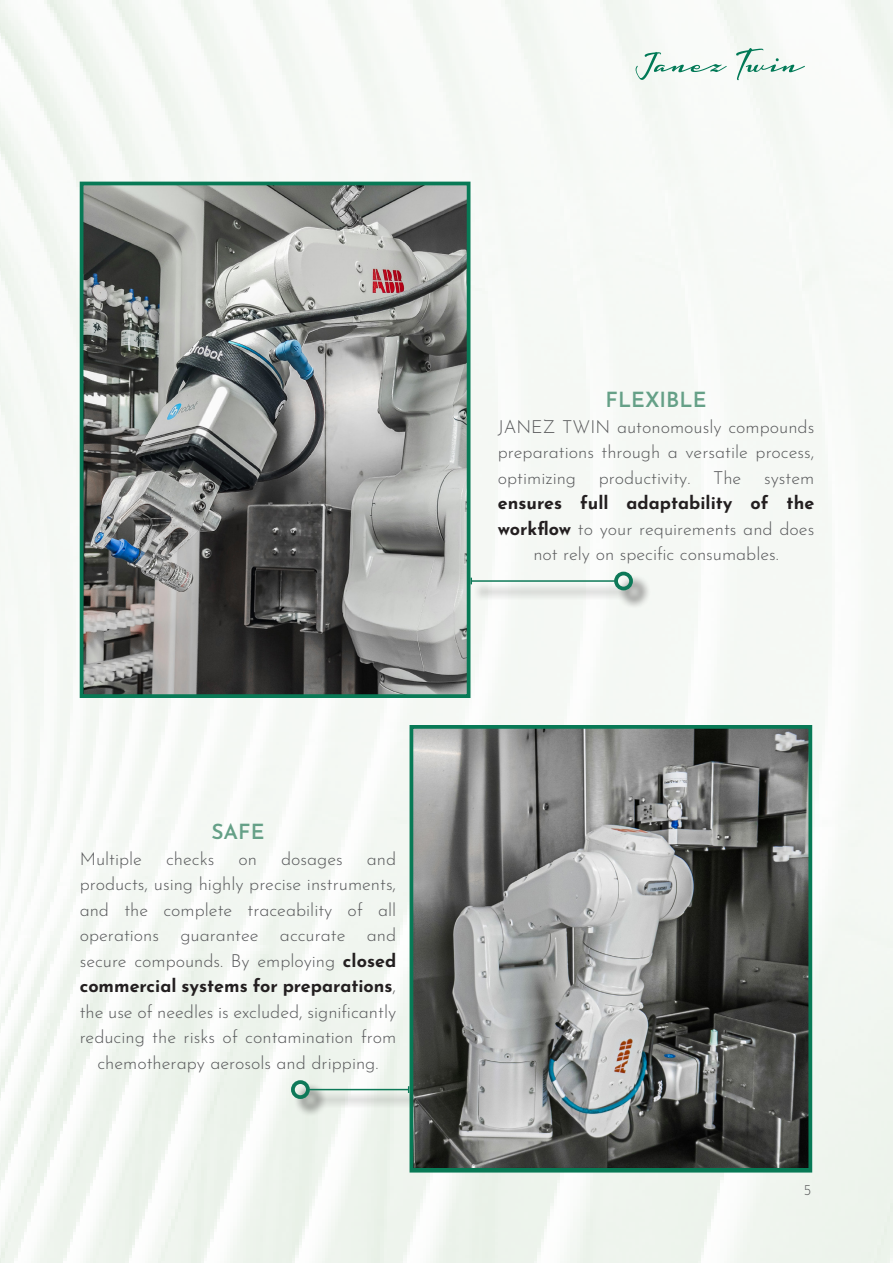
<style>
.page{position:relative;width:893px;height:1263px;background:#fff}
.page>*{position:absolute;margin:0;border:0;box-sizing:border-box;transform-origin:0 0}
.Note_titolo{font:600 21px "Josefin Sans";color:#65a087}
.notes{font:300 18px/25.5px "Josefin Sans";color:#57585a;text-align:justify}
.notes-2{font:700 18px "Josefin Sans";color:#231f20}
.header_right{font:300 15px "Josefin Sans";color:#57585a}
.s1{font-weight:700;color:#231f20}
.s2{font-weight:300;color:#57585a}
</style>
<div class="page">
<img style="left:0;top:0;width:893px;height:1263px">
<img style="left:85px;top:187px;width:380px;height:506px">
<div style="left:80px;top:182px;width:390px;height:516px;border:4px solid #087a56"></div>
<img style="left:415px;top:730px;width:392px;height:437px">
<div style="left:410px;top:725px;width:402px;height:447px;border:4px solid #087a56"></div>
<div style="left:294px;top:1083px;width:134px;height:34px;background:#231f20;opacity:.75"></div>
<hr style="left:308px;top:1089px;width:101px;height:1px;background:#0d7958">
<div style="left:291px;top:1080px;width:19px;height:19px;border:4px solid #0d7958;border-radius:50%"></div>
<div style="left:473px;top:574px;width:178px;height:34px;background:#231f20;opacity:.75"></div>
<hr style="left:471px;top:580px;width:145px;height:2px;background:#0d7958">
<div style="left:614px;top:572px;width:19px;height:18px;border:4px solid #0d7958;border-radius:50%"></div>
<svg style="left:636px;top:52px;width:91px;height:28px"></svg>
<svg style="left:736px;top:48px;width:69px;height:32px"></svg>
<p class="Note_titolo" style="left:606px;top:382px;width:102px">FLEXIBLE</p>
<p class="notes" style="left:498px;top:412px;width:318px">JANEZ TWIN autonomously compounds preparations through a versatile process, optimizing</p>
<p class="notes" style="left:599px;top:463px;width:93px">productivity.</p>
<p class="notes" style="left:713px;top:463px;width:30px">The</p>
<p class="notes" style="left:764px;top:463px;width:52px">system</p>
<p class="notes-2" style="left:498px;top:487px;width:318px">ensures full adaptability of the</p>
<p class="notes" style="left:498px;top:514px;width:318px"><span class="s1">workflow</span> to your requirements and does</p>
<p class="notes" style="left:533px;top:539px;width:247px">not rely on specific consumables.</p>
<p class="Note_titolo" style="left:211px;top:814px;width:55px">SAFE</p>
<p class="notes" style="left:80px;top:844px;width:64px">Multiple</p>
<p class="notes" style="left:166px;top:844px;width:50px">checks</p>
<p class="notes" style="left:238px;top:844px;width:20px">on</p>
<p class="notes" style="left:281px;top:844px;width:63px">dosages</p>
<p class="notes" style="left:367px;top:844px;width:31px">and</p>
<p class="notes" style="left:80px;top:869px;width:318px">products, using highly precise instruments,</p>
<p class="notes" style="left:80px;top:895px;width:318px">and the complete traceability of all</p>
<p class="notes" style="left:80px;top:920px;width:318px">operations guarantee accurate and</p>
<p class="notes" style="left:80px;top:946px;width:318px">secure compounds. By employing <span class="s1">closed</span></p>
<p class="notes-2" style="left:80px;top:970px;width:318px">commercial systems for preparations<span class="s2">,</span></p>
<p class="notes" style="left:80px;top:997px;width:318px">the use of needles is excluded, significantly</p>
<p class="notes" style="left:80px;top:1022px;width:318px">reducing the risks of contamination from</p>
<p class="notes" style="left:97px;top:1048px;width:282px">chemotherapy aerosols and dripping.</p>
<p class="header_right" style="left:803px;top:1178px;width:9px">5</p>
</div>
